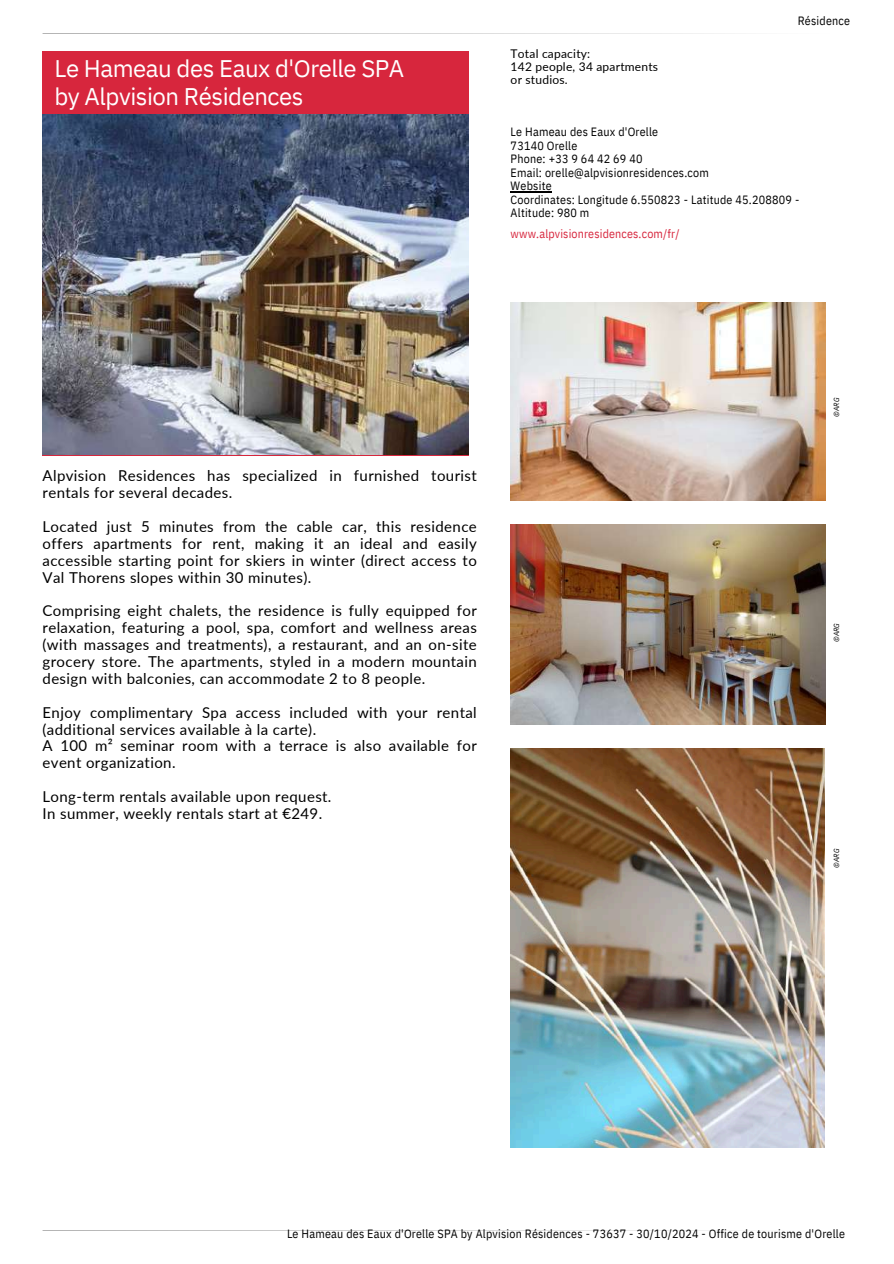
<style>
.page{position:relative;width:894px;height:1264px;background:#fff}
.page>*{position:absolute;margin:0;border:0;box-sizing:border-box;transform-origin:0 0}
.t1{font:24px/28.2px "IBM Plex Sans";letter-spacing:-.02em;color:#fff}
.t2{font:15px/16.8px "Lato";letter-spacing:.025em;color:#000}
.t3{font:12px/13.5px "IBM Plex Sans Cond";letter-spacing:.02em;color:#000}
.t4{font:12px/13px "Lato";letter-spacing:.02em;color:#000}
.t5{font:12px "IBM Plex Sans Cond";letter-spacing:.015em;color:#d7263d}
.t6{font:italic 7.5px "IBM Plex Sans Cond";color:#000}
</style>
<div class="page">
<div style="left:43px;top:51px;width:425px;height:64px;background:#d7263d"></div>
<img style="left:510px;top:303px;width:315px;height:198px">
<hr style="left:43px;top:33px;width:807px;height:1px;background:#000">
<hr style="left:43px;top:1230px;width:807px;height:1px;background:#000">
<img style="left:43px;top:115px;width:425px;height:340px">
<img style="left:510px;top:525px;width:315px;height:199px">
<img style="left:510px;top:748px;width:314px;height:399px">
<hr style="left:510px;top:191px;width:41px;height:1px;background:#000">
<h1 class="t1" style="left:54px;top:53px;width:351px">Le Hameau des Eaux d'Orelle SPA by Alpvision Résidences</h1>
<p class="t4" style="left:510px;top:47px;width:149px">Total capacity:<br>142 people, 34 apartments or studios.</p>
<p class="t3" style="left:797px;top:14px;width:54px">Résidence</p>
<p class="t3" style="left:510px;top:125px;width:290px">Le Hameau des Eaux d'Orelle<br>73140 Orelle<br>Phone: +33 9 64 42 69 40<br>Email: orelle@alpvisionresidences.com<br>Website<br>Coordinates: Longitude 6.550823 - Latitude 45.208809 -<br>Altitude: 980 m</p>
<p class="t5" style="left:510px;top:225px;width:170px">www.alpvisionresidences.com/fr/</p>
<p class="t2" style="left:43px;top:467px;width:435px">Alpvision Residences has specialized in furnished tourist rentals for several decades.</p>
<p class="t2" style="left:43px;top:518px;width:435px;text-align:justify">Located just 5 minutes from the cable car, this residence offers apartments for rent, making it an ideal and easily accessible starting point for skiers in winter (direct access to Val Thorens slopes within 30 minutes).</p>
<p class="t2" style="left:43px;top:602px;width:435px;text-align:justify">Comprising eight chalets, the residence is fully equipped for relaxation, featuring a pool, spa, comfort and wellness areas (with massages and treatments), a restaurant, and an on-site grocery store. The apartments, styled in a modern mountain design with balconies, can accommodate 2 to 8 people.</p>
<p class="t2" style="left:43px;top:703px;width:435px">Enjoy complimentary Spa access included with your rental (additional services available à la carte).<br>A 100 m² seminar room with a terrace is also available for event organization.</p>
<p class="t2" style="left:43px;top:788px;width:290px">Long-term rentals available upon request.<br>In summer, weekly rentals start at €249.</p>
<p class="t6" style="left:831px;top:416px;width:20px;rotate:-90deg">©ARG</p>
<p class="t6" style="left:831px;top:642px;width:20px;rotate:-90deg">©ARG</p>
<p class="t6" style="left:831px;top:867px;width:20px;rotate:-90deg">©ARG</p>
<p class="t3" style="left:287px;top:1227px;width:559px">Le Hameau des Eaux d'Orelle SPA by Alpvision Résidences - 73637 - 30/10/2024 - Office de tourisme d'Orelle</p>
</div>
